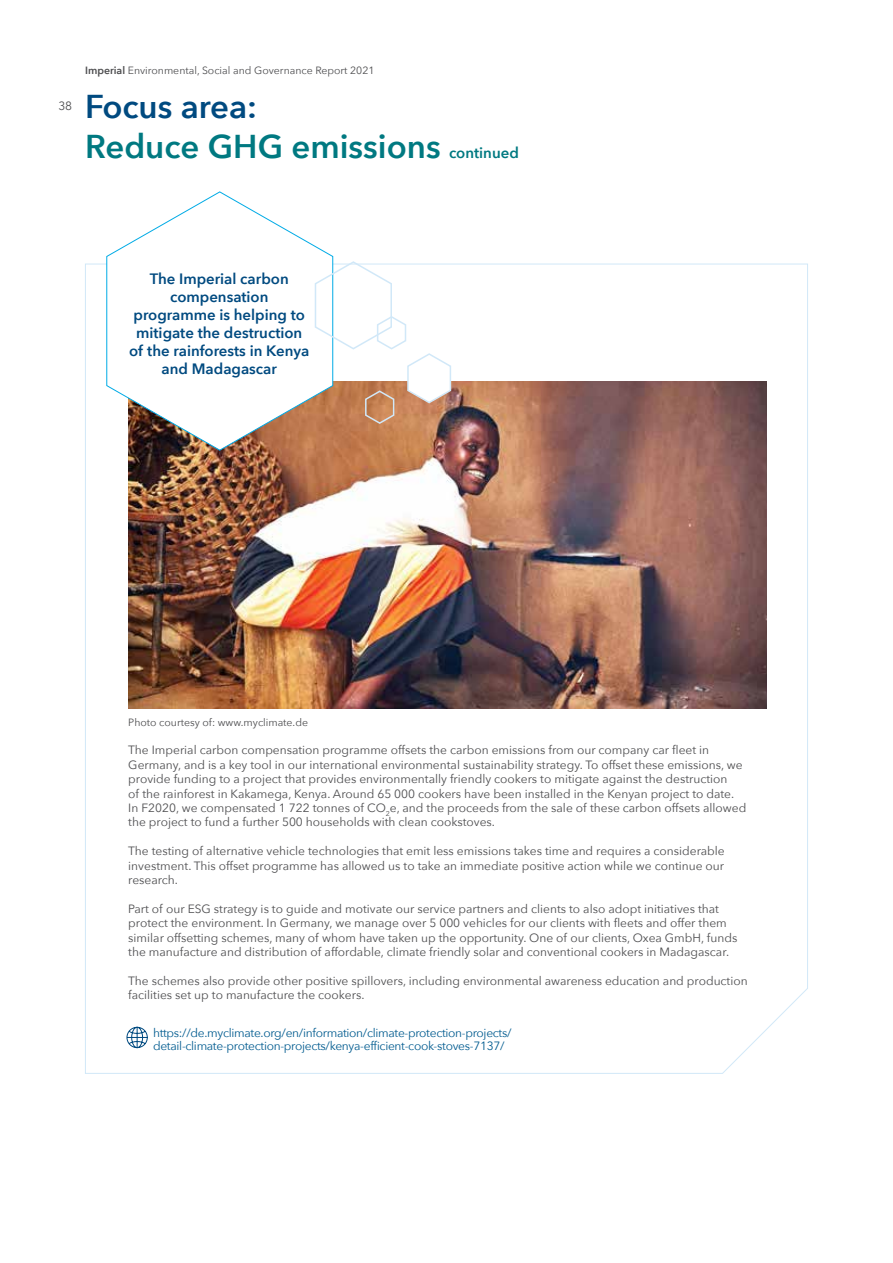
<style>
.page{position:relative;width:893px;height:1263px;background:#fff}
.page>*{position:absolute;margin:0;border:0;box-sizing:border-box;transform-origin:0 0}
.t1{font:600 33px/39.6px "Avenir Next";color:#007981}
.t2{font:600 15px/18px "Avenir Next";color:#004a80;text-align:center}
.t3{font:12px/14.4px "Avenir Next";color:#4d4d4f}
.t4{font:12px/13.5px "Avenir Next";letter-spacing:-.025em;color:#005b8f}
.t5{font:10.5px "Avenir Next";color:#4d4d4f}
.s1{font-weight:600}
.s2{color:#004a80}
.s3{font-size:15px}
</style>
<div class="page">
<img style="left:85px;top:263px;width:723px;height:811px">
<svg style="left:126px;top:1026px;width:22px;height:22px"></svg>
<svg style="left:105px;top:191px;width:229px;height:260px"></svg>
<svg style="left:313px;top:260px;width:139px;height:165px"></svg>
<p class="t5" style="left:85px;top:62px;width:291px"><span class="s1">Imperial</span> Environmental, Social and Governance Report 2021</p>
<p class="t3" style="left:58px;top:98px;width:15px">38</p>
<h1 class="t1" style="left:85px;top:86px;width:435px"><span class="s2">Focus area:<br></span>Reduce GHG emissions <span class="s3">continued</span></h1>
<p class="t2" style="left:129px;top:269px;width:182px">The Imperial carbon compensation programme is helping to mitigate the destruction of the rainforests in Kenya and Madagascar</p>
<p class="t5" style="left:128px;top:713px;width:181px">Photo courtesy of: www.myclimate.de</p>
<p class="t3" style="left:128px;top:742px;width:619px">The Imperial carbon compensation programme offsets the carbon emissions from our company car fleet in Germany, and is a key tool in our international environmental sustainability strategy. To offset these emissions, we provide funding to a project that provides environmentally friendly cookers to mitigate against the destruction<br>of the rainforest in Kakamega, Kenya. Around 65 000 cookers have been installed in the Kenyan project to date.<br>In F2020, we compensated 1 722 tonnes of CO<sub>2</sub>e, and the proceeds from the sale of these carbon offsets allowed the project to fund a further 500 households with clean cookstoves.</p>
<p class="t3" style="left:128px;top:843px;width:598px;text-align:justify">The testing of alternative vehicle technologies that emit less emissions takes time and requires a considerable investment. This offset programme has allowed us to take an immediate positive action while we continue our research.</p>
<p class="t3" style="left:128px;top:901px;width:610px">Part of our ESG strategy is to guide and motivate our service partners and clients to also adopt initiatives that protect the environment. In Germany, we manage over 5 000 vehicles for our clients with fleets and offer them similar offsetting schemes, many of whom have taken up the opportunity. One of our clients, Oxea GmbH, funds the manufacture and distribution of affordable, climate friendly solar and conventional cookers in Madagascar.</p>
<p class="t3" style="left:128px;top:973px;width:621px">The schemes also provide other positive spillovers, including environmental awareness education and production facilities set up to manufacture the cookers.</p>
<p class="t4" style="left:153px;top:1025px;width:360px">https://de.myclimate.org/en/information/climate-protection-projects/ detail-climate-protection-projects/kenya-efficient-cook-stoves-7137/</p>
</div>
